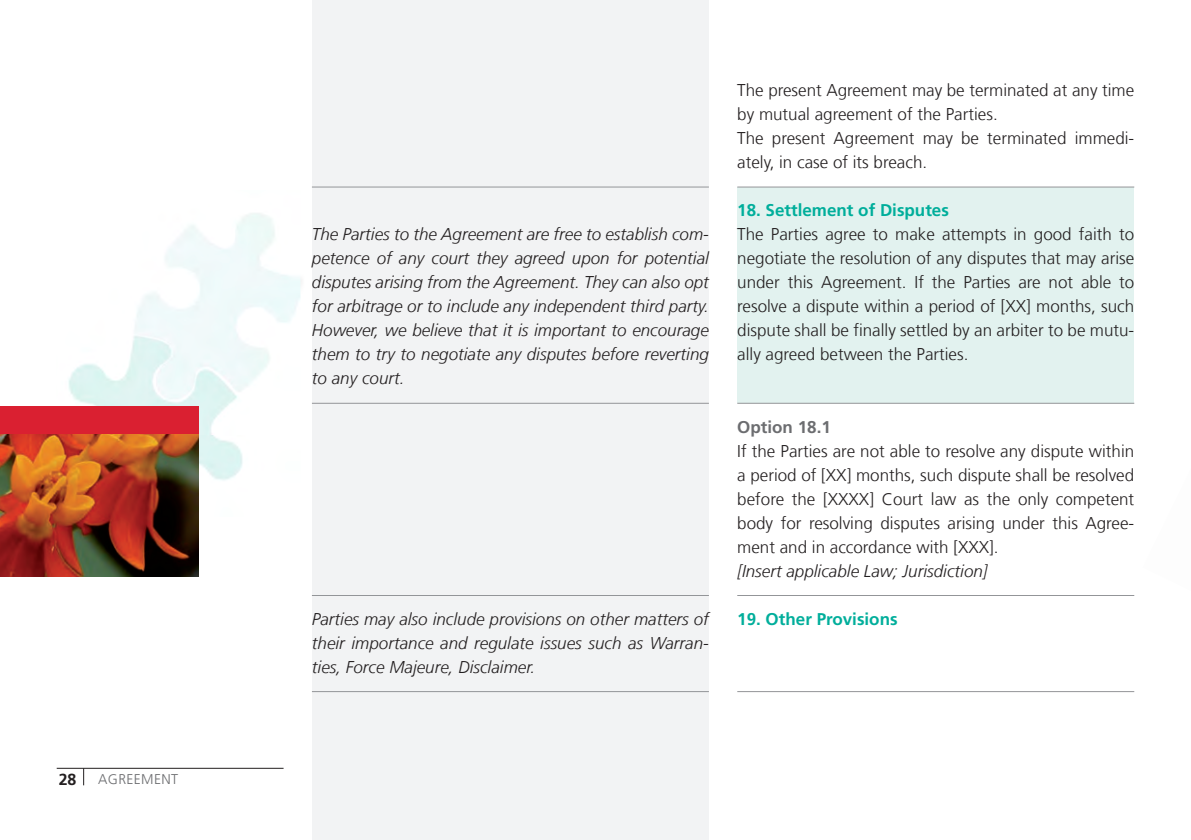
<style>
.page{position:relative;width:1191px;height:840px;background:#fff}
.page>*{position:absolute;margin:0;border:0;box-sizing:border-box;transform-origin:0 0}
.SCNAT_Lauftext_Fruti{font:300 17px/24px "Frutiger LT Com";color:#231f20}
.SCNAT_Lauftext_Fruti-2{font:italic 300 17px/24px "Frutiger LT Com";color:#231f20;text-align:justify}
.SCNAT_Zwischentitel{font:700 17px "Frutiger LT Com";color:#00ae9b}
.SCNAT_Zwischentitel-2{font:700 17px "Frutiger LT Com";color:#6c6d70}
.t1{font:700 16px "Frutiger LT Com";color:#231f20}
.t2{font:300 14px "Frutiger LT Com";letter-spacing:.025em;color:#6c6d70}
</style>
<div class="page">
<div style="left:312px;top:0;width:397px;height:839px;background:#f2f3f4"></div>
<hr style="left:57px;top:767px;width:226px;height:1px;background:#231f20">
<svg style="left:83px;top:767px;width:1px;height:17px"></svg>
<img style="left:68px;top:213px;width:233px;height:303px">
<div style="left:0;top:405px;width:198px;height:29px;background:#da2031"></div>
<img style="left:0;top:434px;width:198px;height:141px">
<div style="left:737px;top:187px;width:397px;height:216px;background:#e2f2ef"></div>
<hr style="left:737px;top:186px;width:397px;height:1px;background:#939598">
<hr style="left:737px;top:402px;width:397px;height:1px;background:#939598">
<hr style="left:737px;top:594px;width:397px;height:1px;background:#939598">
<hr style="left:737px;top:690px;width:397px;height:1px;background:#939598">
<hr style="left:312px;top:186px;width:397px;height:1px;background:#939598">
<hr style="left:312px;top:402px;width:397px;height:1px;background:#939598">
<hr style="left:312px;top:594px;width:397px;height:1px;background:#939598">
<hr style="left:312px;top:690px;width:397px;height:1px;background:#939598">
<p class="t1" style="left:59px;top:769px;width:19px">28</p>
<p class="t2" style="left:98px;top:770px;width:81px">AGREEMENT</p>
<p class="SCNAT_Lauftext_Fruti-2" style="left:312px;top:222px;width:398px">The Parties to the Agreement are free to establish com&shy;petence of any court they agreed upon for potential disputes arising from the Agreement. They can also opt for arbitrage or to include any independent third party.<br>However, we believe that it is important to encourage them to try to negotiate any disputes before reverting to any court.</p>
<p class="SCNAT_Lauftext_Fruti-2" style="left:312px;top:606px;width:398px">Parties may also include provisions on other matters of their importance and regulate issues such as Warran&shy;ties, Force Majeure, Disclaimer.</p>
<p class="SCNAT_Lauftext_Fruti" style="left:737px;top:78px;width:398px">The present Agreement may be terminated at any time by mutual agreement of the Parties.</p>
<p class="SCNAT_Lauftext_Fruti" style="left:737px;top:126px;width:398px">The present Agreement may be terminated immedi&shy;ately, in case of its breach.</p>
<p class="SCNAT_Zwischentitel" style="left:737px;top:200px;width:213px">18. Settlement of Disputes</p>
<p class="SCNAT_Lauftext_Fruti" style="left:737px;top:222px;width:398px;text-align:justify">The Parties agree to make attempts in good faith to negotiate the resolution of any disputes that may arise under this Agreement. If the Parties are not able to resolve a dispute within a period of [XX] months, such dispute shall be finally settled by an arbiter to be mutu&shy;ally agreed between the Parties.</p>
<p class="SCNAT_Zwischentitel-2" style="left:737px;top:416px;width:95px">Option 18.1</p>
<p class="SCNAT_Lauftext_Fruti" style="left:737px;top:438px;width:398px;text-align:justify">If the Parties are not able to resolve any dispute within a period of [XX] months, such dispute shall be resolved before the [XXXX] Court law as the only competent body for resolving disputes arising under this Agree&shy;ment and in accordance with [XXX].</p>
<p class="SCNAT_Lauftext_Fruti-2" style="left:737px;top:558px;width:252px">[Insert applicable Law; Jurisdiction]</p>
<p class="SCNAT_Zwischentitel" style="left:737px;top:608px;width:162px">19. Other Provisions</p>
</div>
